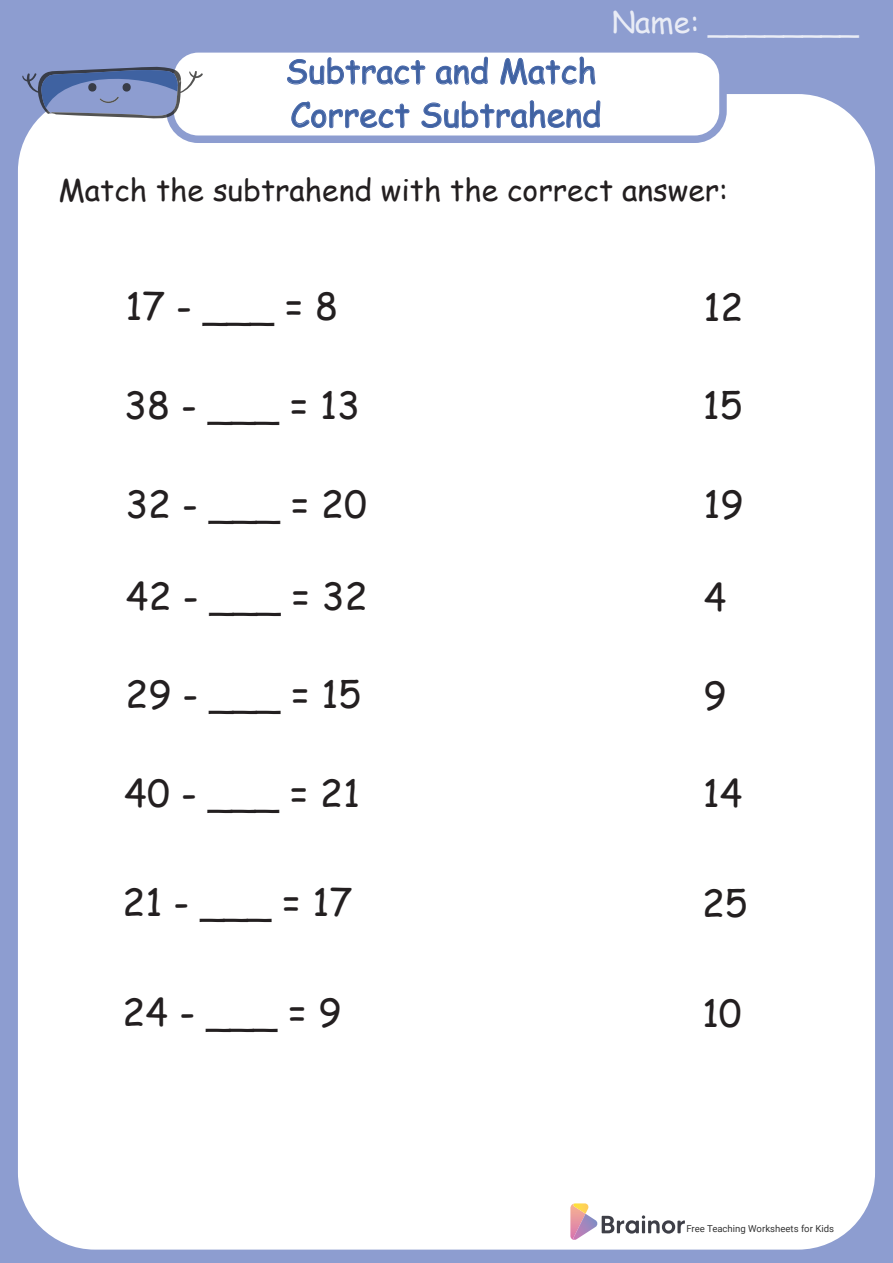
<style>
.page{position:relative;width:893px;height:1263px;background:#8d9dd0}
.page>*{position:absolute;margin:0;border:0;box-sizing:border-box;transform-origin:0 0}
.t1{font:37.5px "Comic Sans MS";color:#231f20}
.t2{font:33px/43.5px "Comic Sans MS";color:#3f62a1}
.t3{font:30px "Comic Sans MS";color:#231f20}
.t4{font:30px "Comic Sans MS";color:#fff}
.t5{font:9.6px "Roboto";color:#010101}
</style>
<div class="page">
<div style="left:18px;top:94px;width:857px;height:1155px;background:#fff;border-radius:77px"></div>
<div style="left:170px;top:49px;width:553px;height:90px;background:#fff;border-radius:28px"></div>
<div style="left:166px;top:45px;width:561px;height:98px;border:8px solid #8d9dd0;border-radius:28px"></div>
<svg style="left:287px;top:57px;width:138px;height:28px"></svg>
<svg style="left:436px;top:57px;width:52px;height:28px"></svg>
<svg style="left:500px;top:57px;width:95px;height:28px"></svg>
<svg style="left:291px;top:102px;width:118px;height:26px"></svg>
<svg style="left:422px;top:100px;width:178px;height:29px"></svg>
<svg style="left:22px;top:67px;width:181px;height:52px"></svg>
<svg style="left:570px;top:1203px;width:115px;height:37px"></svg>
<p class="t2" style="left:285px;top:48px;width:318px">Subtract and Match<br>Correct Subtrahend</p>
<p class="t4" style="left:611px;top:0;width:249px">Name: ________</p>
<p class="t3" style="left:58px;top:168px;width:671px">Match the subtrahend with the correct answer:</p>
<p class="t1" style="left:125px;top:279px;width:214px">17 - ___ = 8</p>
<p class="t1" style="left:703px;top:279px;width:41px">12</p>
<p class="t1" style="left:124px;top:377px;width:237px">38 - ___ = 13</p>
<p class="t1" style="left:703px;top:378px;width:41px">15</p>
<p class="t1" style="left:125px;top:476px;width:243px">32 - ___ = 20</p>
<p class="t1" style="left:703px;top:477px;width:41px">19</p>
<p class="t1" style="left:126px;top:569px;width:243px">42 - ___ = 32</p>
<p class="t1" style="left:704px;top:569px;width:24px">4</p>
<p class="t1" style="left:126px;top:667px;width:237px">29 - ___ = 15</p>
<p class="t1" style="left:704px;top:667px;width:24px">9</p>
<p class="t1" style="left:124px;top:765px;width:237px">40 - ___ = 21</p>
<p class="t1" style="left:703px;top:766px;width:41px">14</p>
<p class="t1" style="left:123px;top:875px;width:231px">21 - ___ = 17</p>
<p class="t1" style="left:702px;top:875px;width:47px">25</p>
<p class="t1" style="left:123px;top:985px;width:220px">24 - ___ = 9</p>
<p class="t1" style="left:702px;top:985px;width:41px">10</p>
<p class="t5" style="left:686px;top:1222px;width:149px">Free Teaching Worksheets for Kids</p>
</div>
